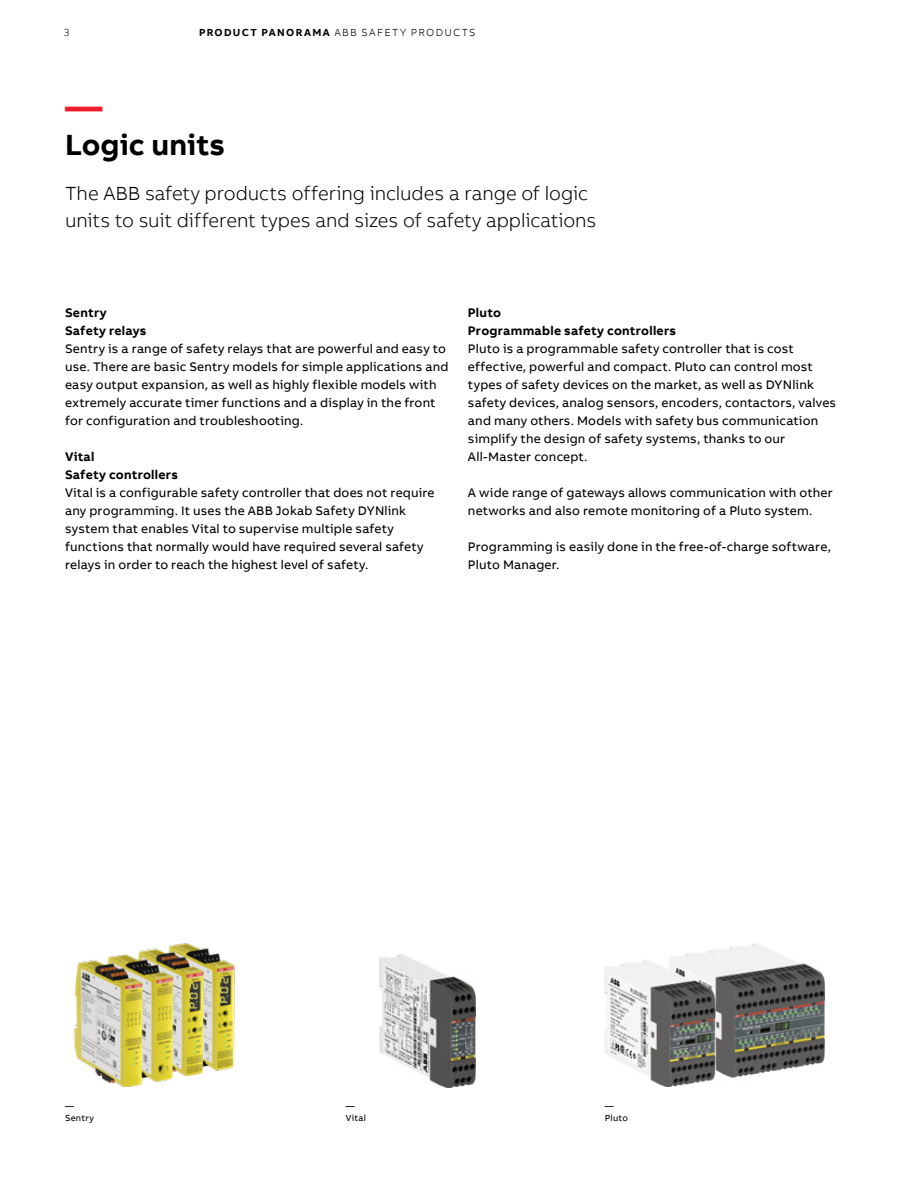
<style>
.page{position:relative;width:918px;height:1188px;background:#fff}
.page>*{position:absolute;margin:0;border:0;box-sizing:border-box;transform-origin:0 0}
.t1{font:700 37.5px "AB Bvoice";color:#ed1c29}
.t2{font:700 30px "AB Bvoice";color:#000}
.t3{font:300 19.5px/27px "AB Bvoice";letter-spacing:-.005em;color:#000}
.t4{font:12.75px/18px "AB Bvoice";letter-spacing:.015em;color:#000}
.t5{font:700 12.75px/18px "AB Bvoice";letter-spacing:.02em;color:#000}
.t6{font:300 10.5px "AB Bvoice";letter-spacing:.125em;color:#000}
.t7{font:9px/12px "AB Bvoice";letter-spacing:.025em;color:#000}
.s1{font-weight:700}
</style>
<div class="page">
<img style="left:73px;top:943px;width:162px;height:144px">
<img style="left:604px;top:943px;width:221px;height:144px">
<img style="left:379px;top:955px;width:96px;height:132px">
<p class="t6" style="left:64px;top:26px;width:7px">3</p>
<p class="t6" style="left:199px;top:26px;width:278px"><span class="s1">PRODUCT PANORAMA</span> ABB SAFETY PRODUCTS</p>
<h1 class="t1" style="left:65px;top:83px;width:39px">—</h1>
<h2 class="t2" style="left:65px;top:126px;width:162px">Logic units</h2>
<h3 class="t3" style="left:65px;top:180px;width:533px">The ABB safety products offering includes a range of logic units to suit different types and sizes of safety applications</h3>
<p class="t5" style="left:65px;top:304px;width:83px">Sentry<br>Safety relays</p>
<p class="t4" style="left:65px;top:340px;width:385px">Sentry is a range of safety relays that are powerful and easy to use. There are basic Sentry models for simple applications and easy output expansion, as well as highly flexible models with extremely accurate timer functions and a display in the front for configuration and troubleshooting.</p>
<p class="t5" style="left:65px;top:448px;width:114px">Vital<br>Safety controllers</p>
<p class="t4" style="left:65px;top:484px;width:371px">Vital is a configurable safety controller that does not require any programming. It uses the ABB Jokab Safety DYNlink system that enables Vital to supervise multiple safety functions that normally would have required several safety relays in order to reach the highest level of safety.</p>
<p class="t5" style="left:468px;top:304px;width:210px">Pluto<br>Programmable safety controllers</p>
<p class="t4" style="left:468px;top:340px;width:370px">Pluto is a programmable safety controller that is cost effective, powerful and compact. Pluto can control most types of safety devices on the market, as well as DYNlink safety devices, analog sensors, encoders, contactors, valves and many others. Models with safety bus communication simplify the design of safety systems, thanks to our All-Master concept.</p>
<p class="t4" style="left:468px;top:484px;width:366px">A wide range of gateways allows communication with other networks and also remote monitoring of a Pluto system.</p>
<p class="t4" style="left:468px;top:538px;width:364px">Programming is easily done in the free-of-charge software,<br>Pluto Manager.</p>
<p class="t7" style="left:65px;top:1100px;width:30px">—<br>Sentry</p>
<p class="t7" style="left:346px;top:1100px;width:22px">—<br>Vital</p>
<p class="t7" style="left:605px;top:1100px;width:24px">—<br>Pluto</p>
</div>
